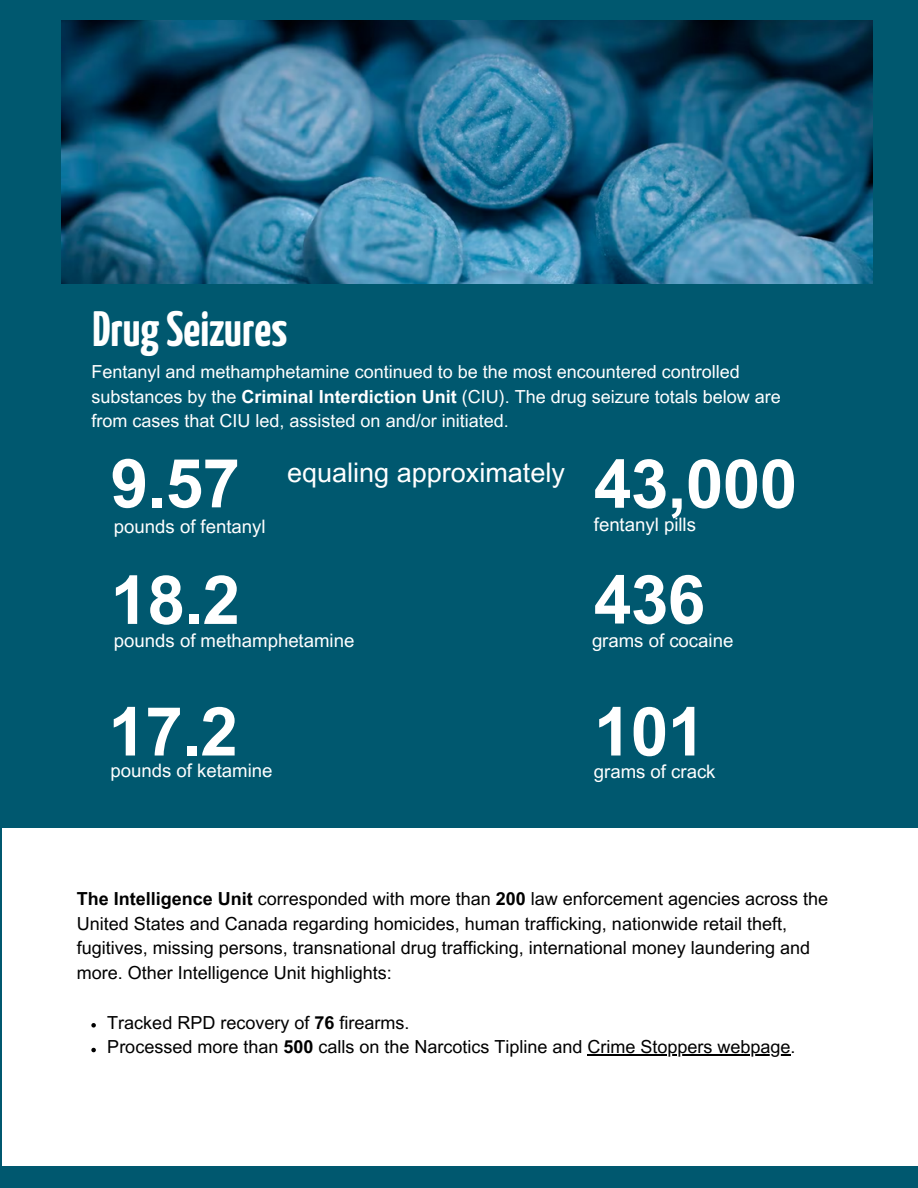
<style>
.page{position:relative;width:918px;height:1188px;background:#00586f}
.page>*{position:absolute;margin:0;border:0;box-sizing:border-box;transform-origin:0 0}
.t1{font:700 67.65px "Arial MT Pro";letter-spacing:-.01em;color:#fff}
.t2{font:700 49.5px "Yanone Kaffeesatz";color:#fff}
.t3{font:27px "Arial MT Pro";color:#fff}
.t4{font:18.6px "Arial MT Pro";color:#fff}
.t5{font:18px/24.8px "Arial MT Pro";color:#000}
.t6{font:18px/24.8px "Arial MT Pro";color:#fff}
.s1{font-weight:700}
</style>
<div class="page">
<img style="left:61px;top:20px;width:811px;height:263px">
<div style="left:2px;top:828px;width:916px;height:338px;background:#fff"></div>
<svg style="left:91px;top:1023px;width:5px;height:5px"></svg>
<svg style="left:91px;top:1048px;width:5px;height:4px"></svg>
<hr style="left:588px;top:1055px;width:203px;height:1px;background:#000">
<h2 class="t2" style="left:93px;top:309px;width:196px">DrugSeizures</h2>
<p class="t6" style="left:92px;top:361px;width:691px">Fentanyl and methamphetamine continued to be the most encountered controlled substances by the <span class="s1">Criminal Interdiction Unit</span> (CIU). The drug seizure totals below are from cases that CIU led, assisted on and/or initiated.</p>
<h1 class="t1" style="left:111px;top:458px;width:131px">9.57</h1>
<p class="t4" style="left:114px;top:520px;width:153px">pounds of fentanyl</p>
<h1 class="t1" style="left:111px;top:575px;width:131px">18.2</h1>
<h3 class="t3" style="left:287px;top:463px;width:279px">equaling approximately</h3>
<p class="t4" style="left:114px;top:633px;width:242px">pounds of methamphetamine</p>
<h1 class="t1" style="left:108px;top:706px;width:131px">17.2</h1>
<p class="t4" style="left:111px;top:763px;width:163px">pounds of ketamine</p>
<h1 class="t1" style="left:594px;top:459px;width:205px">43,000</h1>
<p class="t4" style="left:594px;top:518px;width:104px">fentanyl pills</p>
<h1 class="t1" style="left:594px;top:574px;width:113px">436</h1>
<p class="t4" style="left:592px;top:633px;width:143px">grams of cocaine</p>
<h1 class="t1" style="left:594px;top:706px;width:113px">101</h1>
<p class="t4" style="left:594px;top:764px;width:123px">grams of crack</p>
<p class="t5" style="left:77px;top:888px;width:753px"><span class="s1">The Intelligence Unit</span> corresponded with more than <span class="s1">200</span> law enforcement agencies across the United States and Canada regarding homicides, human trafficking, nationwide retail theft, fugitives, missing persons, transnational drug trafficking, international money laundering and more. Other Intelligence Unit highlights:</p>
<p class="t5" style="left:107px;top:1012px;width:690px">Tracked RPD recovery of <span class="s1">76</span> firearms.<br>Processed more than <span class="s1">500</span> calls on the Narcotics Tipline and Crime Stoppers webpage.</p>
</div>
